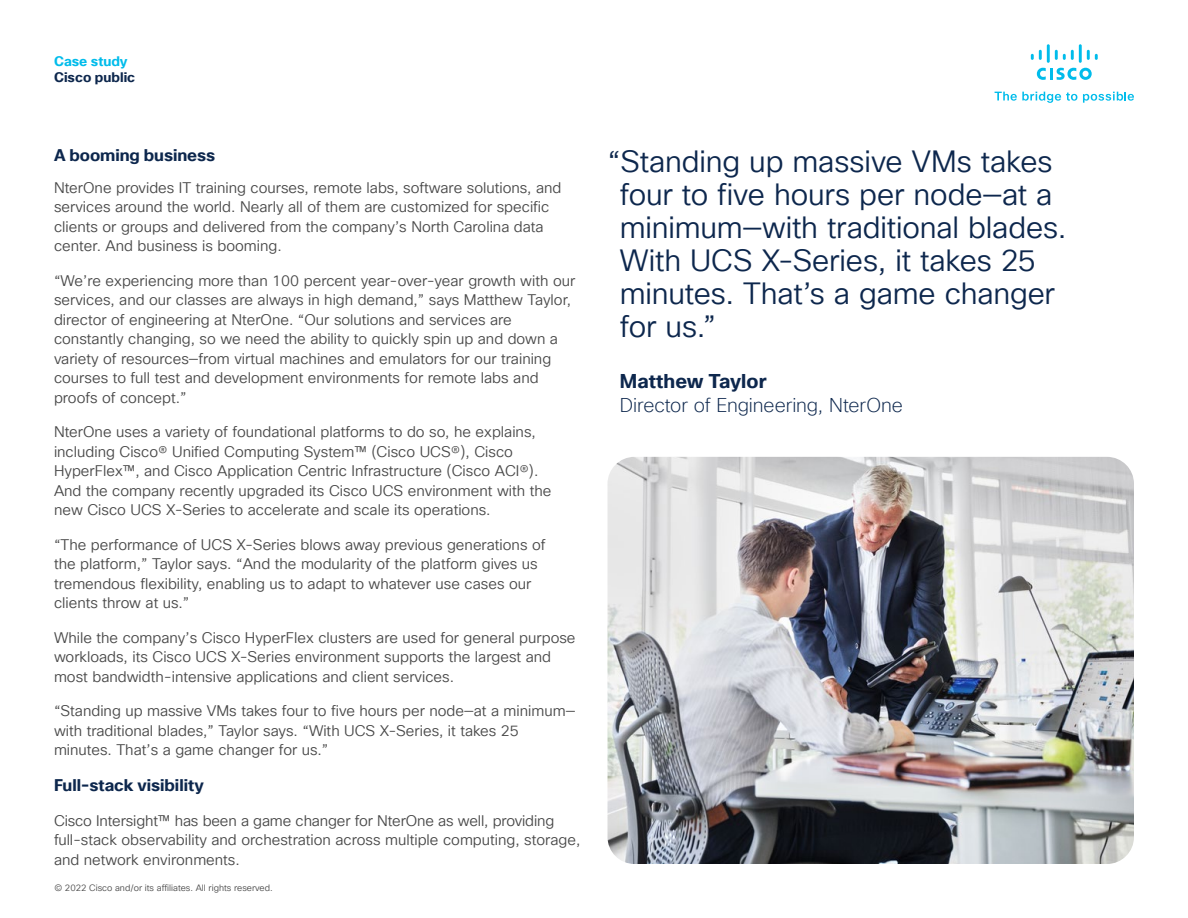
<style>
.page{position:relative;width:1188px;height:918px;background:#fff}
.page>*{position:absolute;margin:0;border:0;box-sizing:border-box;transform-origin:0 0}
.t1{font:30px/33px "Cisco Sans TT Light";letter-spacing:-.005em;color:#0d274d}
.t2{font:200 19.5px "Cisco Sans TT";letter-spacing:-.005em;color:#0d274d}
.t3{font:700 19.5px "Cisco Sans TT";color:#0d274d}
.t4{font:700 16.5px "Cisco Sans TT";color:#0d274d}
.t5{font:15px/19.5px "Cisco Sans TT Light";color:#484848}
.t6{font:700 13.5px "Cisco Sans TT";color:#0d274d}
.t7{font:700 13.5px "Cisco Sans TT";color:#00bceb}
.t8{font:9px "Cisco Sans TT Light";color:#484848}
</style>
<div class="page">
<svg style="left:995px;top:92px;width:82px;height:11px"></svg>
<svg style="left:1083px;top:92px;width:51px;height:11px"></svg>
<svg style="left:1037px;top:68px;width:55px;height:12px"></svg>
<svg style="left:1031px;top:50px;width:11px;height:10px"></svg>
<hr style="left:1047px;top:44px;width:3px;height:19px;background:#00bceb">
<svg style="left:1055px;top:50px;width:19px;height:10px"></svg>
<hr style="left:1079px;top:44px;width:3px;height:19px;background:#00bceb">
<svg style="left:1087px;top:50px;width:11px;height:10px"></svg>
<img style="left:608px;top:457px;width:526px;height:407px">
<p class="t7" style="left:54px;top:52px;width:75px">Case study</p>
<p class="t6" style="left:54px;top:68px;width:83px">Cisco public</p>
<p class="t4" style="left:54px;top:144px;width:163px">A booming business</p>
<p class="t5" style="left:54px;top:178px;width:509px">NterOne provides IT training courses, remote labs, software solutions, and services around the world. Nearly all of them are customized for specific clients or groups and delivered from the company’s North Carolina data center. And business is booming.</p>
<p class="t5" style="left:54px;top:271px;width:523px">“We’re experiencing more than 100 percent year-over-year growth with our services, and our classes are always in high demand,” says Matthew Taylor, director of engineering at NterOne. “Our solutions and services are constantly changing, so we need the ability to quickly spin up and down a variety of resources—from virtual machines and emulators for our training courses to full test and development environments for remote labs and proofs of concept.”</p>
<p class="t5" style="left:54px;top:423px;width:499px">NterOne uses a variety of foundational platforms to do so, he explains, including Cisco® Unified Computing System™ (Cisco UCS®), Cisco HyperFlex™, and Cisco Application Centric Infrastructure (Cisco ACI®).<br>And the company recently upgraded its Cisco UCS environment with the new Cisco UCS X-Series to accelerate and scale its operations.</p>
<p class="t5" style="left:54px;top:535px;width:493px">“The performance of UCS X-Series blows away previous generations of the platform,” Taylor says. “And the modularity of the platform gives us tremendous flexibility, enabling us to adapt to whatever use cases our clients throw at us.”</p>
<p class="t5" style="left:54px;top:628px;width:523px">While the company’s Cisco HyperFlex clusters are used for general purpose workloads, its Cisco UCS X-Series environment supports the largest and most bandwidth-intensive applications and client services.</p>
<p class="t5" style="left:54px;top:702px;width:523px">“Standing up massive VMs takes four to five hours per node—at a minimum— with traditional blades,” Taylor says. “With UCS X-Series, it takes 25 minutes. That’s a game changer for us.”</p>
<p class="t4" style="left:54px;top:774px;width:151px">Full-stack visibility</p>
<p class="t5" style="left:54px;top:811px;width:528px">Cisco Intersight™ has been a game changer for NterOne as well, providing full-stack observability and orchestration across multiple computing, storage, and network environments.</p>
<p class="t8" style="left:54px;top:882px;width:220px">© 2022 Cisco and/or its affiliates. All rights reserved.</p>
<h1 class="t1" style="left:620px;top:146px;width:448px;text-indent:-12px">“Standing up massive VMs takes four to five hours per node—at a minimum—with traditional blades.<br>With UCS X-Series, it takes 25 minutes. That’s a game changer for us.”</h1>
<h2 class="t3" style="left:620px;top:368px;width:148px">Matthew Taylor</h2>
<h2 class="t2" style="left:620px;top:392px;width:285px">Director of Engineering, NterOne</h2>
</div>
